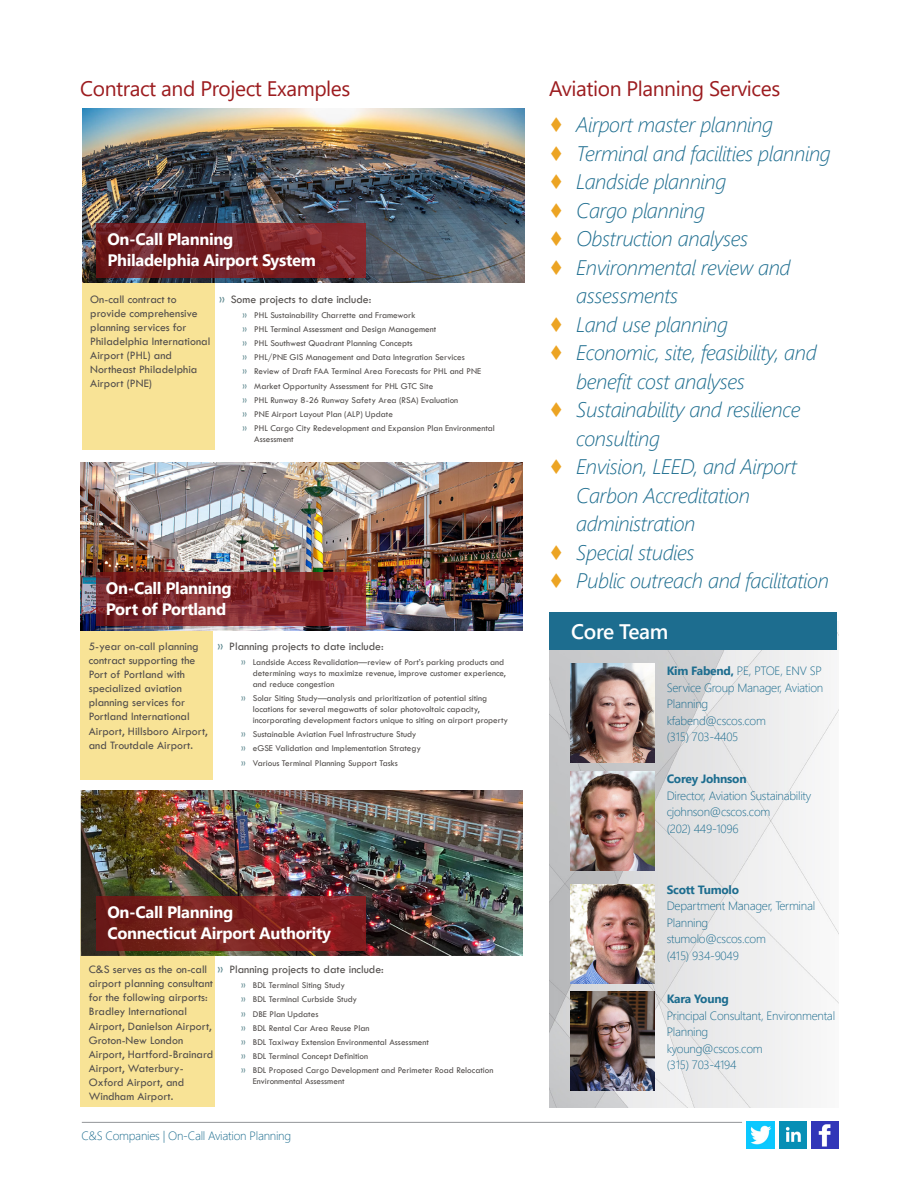
<style>
.page{position:relative;width:918px;height:1188px;background:#fff}
.page>*{position:absolute;margin:0;border:0;box-sizing:border-box;transform-origin:0 0}
.t1{font:italic 300 21px "Segoe UI";letter-spacing:-.02em;color:#1d6d8f}
.t2{font:21px "Segoe UI";letter-spacing:-.02em;color:#9c1c1f}
.t3{font:600 21px "Segoe UI";letter-spacing:-.02em;color:#fff}
.t4{font:700 16.5px/21px "Segoe UI";letter-spacing:-.02em;color:#fff}
.t5{font:300 12px/16.5px "Segoe UI";letter-spacing:-.02em;color:#1d6d8f}
.t6{font:700 12px "Segoe UI";letter-spacing:-.02em;color:#1d6d8f}
.t7{font:11.7px/14.1px "Tw Cen";color:#524e4c}
.t8{font:9.15px/14.2px "Tw Cen";color:#524e4c}
.s1{color:#5f8990}
.s2{font-style:normal;color:#eca423}
.s3{font-weight:700}
</style>
<div class="page">
<hr style="left:82px;top:1122px;width:660px;height:1px;background:#939598">
<img style="left:811px;top:1121px;width:27px;height:27px">
<img style="left:779px;top:1121px;width:27px;height:27px">
<img style="left:747px;top:1121px;width:27px;height:27px">
<div style="left:82px;top:261px;width:132px;height:189px;background:#f8e396"></div>
<img style="left:82px;top:109px;width:442px;height:174px">
<div style="left:81px;top:585px;width:132px;height:194px;background:#f8e396"></div>
<img style="left:80px;top:463px;width:443px;height:167px">
<div style="left:81px;top:908px;width:134px;height:199px;background:#f8e396"></div>
<img style="left:80px;top:791px;width:443px;height:164px">
<img style="left:549px;top:632px;width:289px;height:475px">
<img style="left:570px;top:992px;width:84px;height:99px">
<img style="left:570px;top:664px;width:84px;height:99px">
<img style="left:570px;top:884px;width:84px;height:99px">
<img style="left:570px;top:772px;width:84px;height:99px">
<div style="left:549px;top:612px;width:288px;height:38px;background:#1d6d8f"></div>
<svg style="left:96px;top:224px;width:269px;height:53px;background:#772126"></svg>
<svg style="left:96px;top:572px;width:269px;height:54px;background:#81272b"></svg>
<svg style="left:96px;top:897px;width:269px;height:53px;background:#7a1f1d"></svg>
<h1 class="t2" style="left:80px;top:69px;width:272px">Contract and Project Examples</h1>
<h2 class="t4" style="left:107px;top:228px;width:210px">On-Call Planning<br>Philadelphia Airport System</h2>
<p class="t7" style="left:90px;top:292px;width:122px">On-call contract to provide comprehensive planning services for<br>Philadelphia International<br>Airport (PHL) and<br>Northeast Philadelphia<br>Airport (PNE)</p>
<p class="t7" style="left:219px;top:292px;width:154px"><span class="s1">»</span> Some projects to date include:</p>
<p class="t8" style="left:243px;top:308px;width:254px"><span class="s1">»</span> PHL Sustainability Charrette and Framework<br><span class="s1">»</span> PHL Terminal Assessment and Design Management<br><span class="s1">»</span> PHL Southwest Quadrant Planning Concepts<br><span class="s1">»</span> PHL/PNE GIS Management and Data Integration Services<br><span class="s1">»</span> Review of Draft FAA Terminal Area Forecasts for PHL and PNE<br><span class="s1">»</span> Market Opportunity Assessment for PHL GTC Site<br><span class="s1">»</span> PHL Runway 8-26 Runway Safety Area (RSA) Evaluation<br><span class="s1">»</span> PNE Airport Layout Plan (ALP) Update<br><span class="s1">»</span> PHL Cargo City Redevelopment and Expansion Plan Environmental</p>
<p class="t8" style="left:254px;top:432px;width:41px">Assessment</p>
<h2 class="t4" style="left:106px;top:576px;width:127px">On-Call Planning<br>Port of Portland</h2>
<p class="t7" style="left:89px;top:639px;width:121px">5-year on-call planning contract supporting the<br>Port of Portland with specialized aviation planning services for<br>Portland International<br>Airport, Hillsboro Airport, and Troutdale Airport.</p>
<p class="t7" style="left:218px;top:639px;width:168px"><span class="s1">»</span> Planning projects to date include:</p>
<p class="t8" style="left:253px;top:656px;width:255px;line-height:10.9px;text-indent:-12px"><span class="s1">»</span> Landside Access Revalidation—review of Port’s parking products and determining ways to maximize revenue, improve customer experience, and reduce congestion</p>
<p class="t8" style="left:253px;top:693px;width:257px;line-height:10.9px;text-indent:-12px"><span class="s1">»</span> Solar Siting Study—analysis and prioritization of potential siting locations for several megawatts of solar photovoltaic capacity, incorporating development factors unique to siting on airport property</p>
<p class="t8" style="left:241px;top:727px;width:181px"><span class="s1">»</span> Sustainable Aviation Fuel Infrastructure Study <span class="s1">»</span> eGSE Validation and Implementation Strategy <span class="s1">»</span> Various Terminal Planning Support Tasks</p>
<h2 class="t4" style="left:107px;top:901px;width:225px">On-Call Planning<br>Connecticut Airport Authority</h2>
<p class="t7" style="left:89px;top:962px;width:126px">C&amp;S serves as the on-call airport planning consultant for the following airports:<br>Bradley International<br>Airport, Danielson Airport,<br>Groton-New London<br>Airport, Hartford-Brainard<br>Airport, Waterbury-<br>Oxford Airport, and<br>Windham Airport.</p>
<p class="t7" style="left:218px;top:962px;width:168px"><span class="s1">»</span> Planning projects to date include:</p>
<p class="t8" style="left:241px;top:978px;width:254px"><span class="s1">»</span> BDL Terminal Siting Study<br><span class="s1">»</span> BDL Terminal Curbside Study<br><span class="s1">»</span> DBE Plan Updates<br><span class="s1">»</span> BDL Rental Car Area Reuse Plan<br><span class="s1">»</span> BDL Taxiway Extension Environmental Assessment<br><span class="s1">»</span> BDL Terminal Concept Definition<br><span class="s1">»</span> BDL Proposed Cargo Development and Perimeter Road Relocation</p>
<p class="t8" style="left:253px;top:1074px;width:93px">Environmental Assessment</p>
<h3 class="t5" style="left:81px;top:1126px;width:211px">C&amp;S Companies | On-Call Aviation Planning</h3>
<h1 class="t2" style="left:549px;top:69px;width:233px">Aviation Planning Services</h1>
<h1 class="t1" style="left:549px;top:105px;width:225px"><span class="s2">♦</span> Airport master planning</h1>
<h1 class="t1" style="left:549px;top:133px;width:283px"><span class="s2">♦</span> Terminal and facilities planning</h1>
<h1 class="t1" style="left:549px;top:162px;width:179px"><span class="s2">♦</span> Landside planning</h1>
<h1 class="t1" style="left:549px;top:190px;width:157px"><span class="s2">♦</span> Cargo planning</h1>
<h1 class="t1" style="left:549px;top:219px;width:201px"><span class="s2">♦</span> Obstruction analyses</h1>
<h1 class="t1" style="left:549px;top:247px;width:243px"><span class="s2">♦</span> Environmental review and</h1>
<h1 class="t1" style="left:576px;top:276px;width:104px">assessments</h1>
<h1 class="t1" style="left:549px;top:304px;width:180px"><span class="s2">♦</span> Land use planning</h1>
<h1 class="t1" style="left:549px;top:333px;width:269px"><span class="s2">♦</span> Economic, site, feasibility, and</h1>
<h1 class="t1" style="left:576px;top:361px;width:170px">benefit cost analyses</h1>
<h1 class="t1" style="left:549px;top:390px;width:253px"><span class="s2">♦</span> Sustainability and resilience</h1>
<h1 class="t1" style="left:576px;top:418px;width:85px">consulting</h1>
<h1 class="t1" style="left:549px;top:447px;width:249px"><span class="s2">♦</span> Envision, LEED, and Airport</h1>
<h1 class="t1" style="left:576px;top:475px;width:175px">Carbon Accreditation</h1>
<h1 class="t1" style="left:576px;top:504px;width:121px">administration</h1>
<h1 class="t1" style="left:549px;top:532px;width:147px"><span class="s2">♦</span> Special studies</h1>
<h1 class="t1" style="left:549px;top:561px;width:281px"><span class="s2">♦</span> Public outreach and facilitation</h1>
<h1 class="t3" style="left:571px;top:611px;width:98px">Core Team</h1>
<h3 class="t5" style="left:667px;top:662px;width:158px"><span class="s3">Kim Fabend,</span> PE, PTOE, ENV SP<br>Service Group Manager, Aviation<br>Planning<br>kfabend@cscos.com<br>(315) 703-4405</h3>
<h3 class="t6" style="left:667px;top:768px;width:81px">Corey Johnson</h3>
<h3 class="t5" style="left:667px;top:786px;width:146px">Director, Aviation Sustainability cjohnson@cscos.com<br>(202) 449-1096</h3>
<h3 class="t6" style="left:667px;top:878px;width:74px">Scott Tumolo</h3>
<h3 class="t5" style="left:667px;top:897px;width:150px">Department Manager, Terminal<br>Planning<br>stumolo@cscos.com<br>(415) 934-9049</h3>
<h3 class="t6" style="left:667px;top:988px;width:64px">Kara Young</h3>
<h3 class="t5" style="left:667px;top:1006px;width:170px">Principal Consultant, Environmental<br>Planning<br>kyoung@cscos.com<br>(315) 703-4194</h3>
</div>
